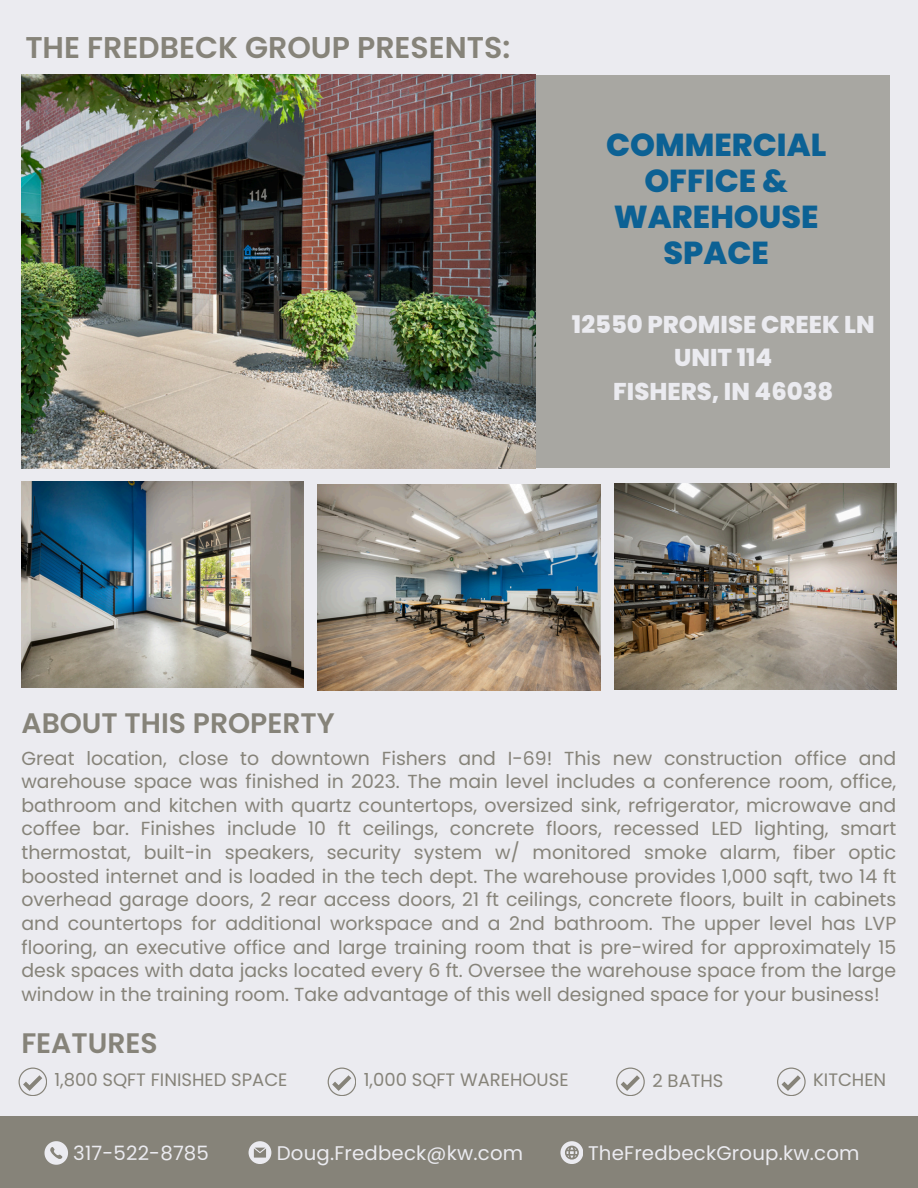
<style>
.page{position:relative;width:918px;height:1188px;background:#ebebf0}
.page>*{position:absolute;margin:0;border:0;box-sizing:border-box;transform-origin:0 0}
.t1{font:800 31.8px/36px "Poppins";color:#0c6194;text-align:center}
.t2{font:600 30px "Poppins";color:#868379}
.t3{font:600 28.2px "Poppins";color:#868379}
.t4{font:800 24.3px/33.8px "Poppins";color:#ebebf0;text-align:center}
.t5{font:19.8px "Poppins";letter-spacing:.01em;color:#ebebf0}
.t6{font:18.9px/23.7px "Poppins";color:#868379;text-align:justify}
.t7{font:18px "Poppins";color:#868379}
</style>
<div class="page">
<img style="left:21px;top:482px;width:283px;height:206px">
<img style="left:318px;top:485px;width:282px;height:206px">
<img style="left:614px;top:483px;width:283px;height:206px">
<svg style="left:19px;top:1068px;width:28px;height:28px"></svg>
<svg style="left:328px;top:1068px;width:28px;height:28px"></svg>
<svg style="left:616px;top:1068px;width:28px;height:28px"></svg>
<svg style="left:777px;top:1068px;width:28px;height:28px"></svg>
<div style="left:0;top:1116px;width:918px;height:72px;background:#868379"></div>
<svg style="left:249px;top:1141px;width:22px;height:23px"></svg>
<svg style="left:45px;top:1141px;width:23px;height:24px"></svg>
<svg style="left:560px;top:1141px;width:23px;height:23px"></svg>
<div style="left:529px;top:75px;width:361px;height:393px;background:#a8a7a2"></div>
<img style="left:21px;top:75px;width:515px;height:394px">
<h4 class="t2" style="left:25px;top:26px;width:486px">THE FREDBECK GROUP PRESENTS:</h4>
<p class="t1" style="left:606px;top:127px;width:222px">COMMERCIAL<br>OFFICE &amp;<br>WAREHOUSE<br>SPACE</p>
<h4 class="t4" style="left:572px;top:307px;width:304px">12550 PROMISE CREEK LN<br>UNIT 114<br>FISHERS, IN 46038</h4>
<p class="t3" style="left:21px;top:703px;width:315px">ABOUT THIS PROPERTY</p>
<h4 class="t6" style="left:21px;top:746px;width:876px">Great location, close to downtown Fishers and I-69! This new construction office and warehouse space was finished in 2023. The main level includes a conference room, office, bathroom and kitchen with quartz countertops, oversized sink, refrigerator, microwave and coffee bar. Finishes include 10 ft ceilings, concrete floors, recessed LED lighting, smart thermostat, built-in speakers, security system w/ monitored smoke alarm, fiber optic boosted internet and is loaded in the tech dept. The warehouse provides 1,000 sqft, two 14 ft overhead garage doors, 2 rear access doors, 21 ft ceilings, concrete floors, built in cabinets and countertops for additional workspace and a 2nd bathroom. The upper level has LVP flooring, an executive office and large training room that is pre-wired for approximately 15 desk spaces with data jacks located every 6 ft. Oversee the warehouse space from the large window in the training room. Take advantage of this well designed space for your business!</h4>
<p class="t3" style="left:21px;top:1023px;width:138px">FEATURES</p>
<h1 class="t7" style="left:54px;top:1067px;width:235px">1,800 SQFT FINISHED SPACE</h1>
<h1 class="t7" style="left:364px;top:1067px;width:206px">1,000 SQFT WAREHOUSE</h1>
<h3 class="t7" style="left:652px;top:1069px;width:73px">2 BATHS</h3>
<h2 class="t7" style="left:813px;top:1067px;width:75px">KITCHEN</h2>
<h2 class="t5" style="left:73px;top:1139px;width:137px">317-522-8785</h2>
<p class="t5" style="left:277px;top:1139px;width:248px">Doug.Fredbeck@kw.com</p>
<p class="t5" style="left:588px;top:1139px;width:273px">TheFredbeckGroup.kw.com</p>
</div>
